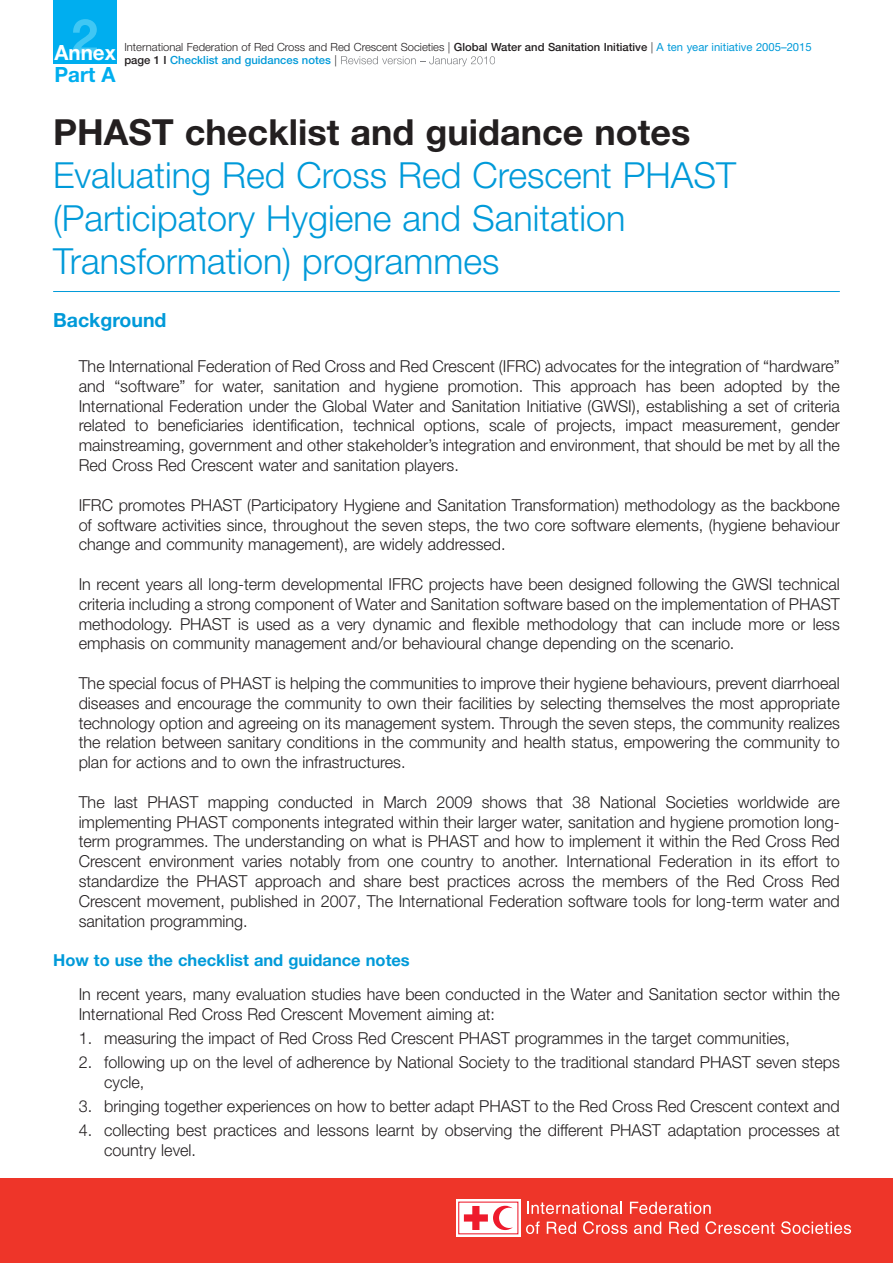
<style>
.page{position:relative;width:893px;height:1263px;background:#fff}
.page>*{position:absolute;margin:0;border:0;box-sizing:border-box;transform-origin:0 0}
.t1{font:300 36px/43.2px "Helvetica Neue";color:#009ad9}
.t2{font:700 36px "Helvetica Neue";color:#231f20}
.t3{font:700 21px "Helvetica Neue";color:#00aeef}
.t4{font:700 19.5px "Helvetica Neue";color:#009ad9}
.t5{font:300 16.5px/19.8px "Helvetica Neue";color:#231f20;text-align:justify}
.t6{font:700 16.5px "Helvetica Neue";color:#009ad9}
.t7{font:300 11.25px/13.5px "Helvetica Neue";color:#231f20}
.s1{font-weight:500}
.s2{font-weight:400;color:#009ad9}
.s3{font-weight:500;color:#009ad9}
</style>
<div class="page">
<div style="left:53px;top:0;width:64px;height:64px;background:#00aeef"></div>
<svg style="left:72px;top:19px;width:25px;height:34px"></svg>
<svg style="left:341px;top:56px;width:154px;height:10px"></svg>
<hr style="left:53px;top:291px;width:787px;height:1px;background:#009ad9">
<div style="left:0;top:1178px;width:893px;height:85px;background:#ee3529"></div>
<svg style="left:456px;top:1199px;width:64px;height:37px"></svg>
<svg style="left:464px;top:1206px;width:49px;height:24px"></svg>
<svg style="left:527px;top:1202px;width:95px;height:12px"></svg>
<svg style="left:630px;top:1202px;width:81px;height:12px"></svg>
<svg style="left:526px;top:1221px;width:14px;height:13px"></svg>
<svg style="left:547px;top:1221px;width:29px;height:13px"></svg>
<svg style="left:583px;top:1221px;width:44px;height:13px"></svg>
<svg style="left:634px;top:1221px;width:27px;height:13px"></svg>
<svg style="left:669px;top:1221px;width:29px;height:13px"></svg>
<svg style="left:705px;top:1221px;width:69px;height:13px"></svg>
<svg style="left:781px;top:1221px;width:70px;height:13px"></svg>
<p class="t7" style="left:54px;top:41px;width:759px;text-indent:70px">International Federation of Red Cross and Red Crescent Societies | <span class="s1">Global Water and Sanitation Initiative</span> | <span class="s2">A ten year initiative 2005–2015<br></span><sup>Annex</sup> <span class="s1">page 1 I</span> <span class="s3">Checklist and guidances notes</span> |</p>
<p class="t3" style="left:54px;top:67px;width:63px">Part A</p>
<h1 class="t2" style="left:53px;top:119px;width:639px">PHAST checklist and guidance notes</h1>
<h1 class="t1" style="left:53px;top:157px;width:685px">Evaluating Red Cross Red Crescent PHAST (Participatory Hygiene and Sanitation<br>Transformation) programmes</h1>
<p class="t4" style="left:53px;top:313px;width:115px">Background</p>
<p class="t5" style="left:79px;top:358px;width:763px">The International Federation of Red Cross and Red Crescent (IFRC) advocates for the integration of “hardware” and “software” for water, sanitation and hygiene promotion. This approach has been adopted by the International Federation under the Global Water and Sanitation Initiative (GWSI), establishing a set of criteria related to beneficiaries identification, technical options, scale of projects, impact measurement, gender mainstreaming, government and other stakeholder’s integration and environment, that should be met by all the Red Cross Red Crescent water and sanitation players.</p>
<p class="t5" style="left:79px;top:496px;width:763px">IFRC promotes PHAST (Participatory Hygiene and Sanitation Transformation) methodology as the backbone of software activities since, throughout the seven steps, the two core software elements, (hygiene behaviour change and community management), are widely addressed.</p>
<p class="t5" style="left:79px;top:576px;width:763px">In recent years all long-term developmental IFRC projects have been designed following the GWSI technical criteria including a strong component of Water and Sanitation software based on the implementation of PHAST methodology. PHAST is used as a very dynamic and flexible methodology that can include more or less emphasis on community management and/or behavioural change depending on the scenario.</p>
<p class="t5" style="left:79px;top:675px;width:763px">The special focus of PHAST is helping the communities to improve their hygiene behaviours, prevent diarrhoeal diseases and encourage the community to own their facilities by selecting themselves the most appropriate technology option and agreeing on its management system. Through the seven steps, the community realizes the relation between sanitary conditions in the community and health status, empowering the community to plan for actions and to own the infrastructures.</p>
<p class="t5" style="left:79px;top:793px;width:763px">The last PHAST mapping conducted in March 2009 shows that 38 National Societies worldwide are implementing PHAST components integrated within their larger water, sanitation and hygiene promotion long&shy;term programmes. The understanding on what is PHAST and how to implement it within the Red Cross Red Crescent environment varies notably from one country to another. International Federation in its effort to standardize the PHAST approach and share best practices across the members of the Red Cross Red Crescent movement, published in 2007, The International Federation software tools for long-term water and sanitation programming.</p>
<p class="t6" style="left:53px;top:954px;width:358px">How to use the checklist and guidance notes</p>
<p class="t5" style="left:79px;top:986px;width:763px">In recent years, many evaluation studies have been conducted in the Water and Sanitation sector within the<br>International Red Cross Red Crescent Movement aiming at:</p>
<p class="t5" style="left:79px;top:1030px;width:713px">1. measuring the impact of Red Cross Red Crescent PHAST programmes in the target communities,</p>
<p class="t5" style="left:104px;top:1054px;width:737px;text-indent:-26px">2. following up on the level of adherence by National Society to the traditional standard PHAST seven steps cycle,</p>
<p class="t5" style="left:79px;top:1098px;width:763px">3. bringing together experiences on how to better adapt PHAST to the Red Cross Red Crescent context and</p>
<p class="t5" style="left:104px;top:1122px;width:737px;text-indent:-26px">4. collecting best practices and lessons learnt by observing the different PHAST adaptation processes at country level.</p>
</div>
